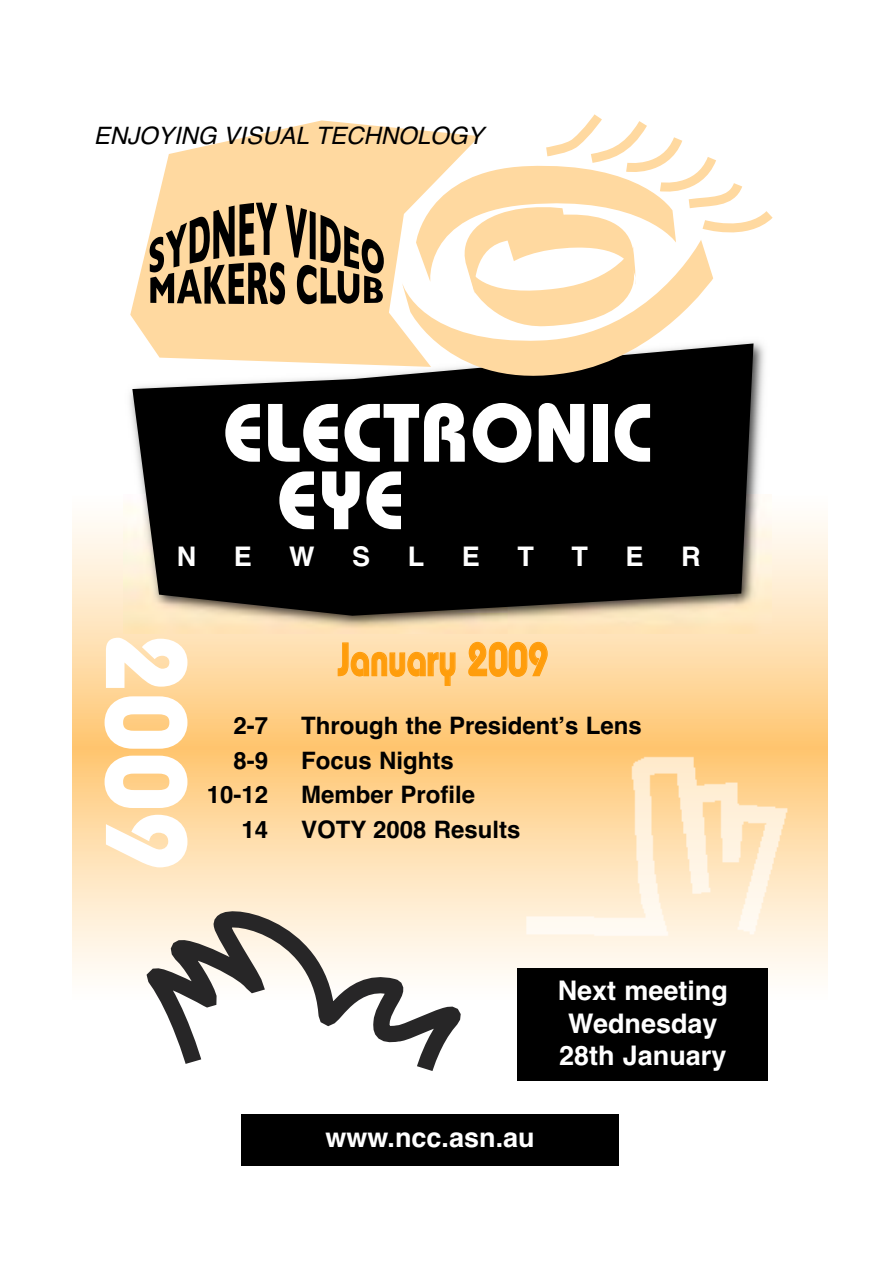
<style>
.page{position:relative;width:893px;height:1263px;background:#fff}
.page>*{position:absolute;margin:0;border:0;box-sizing:border-box;transform-origin:0 0}
.t1{font:700 114.6px "Bauhaus";color:#fff;scale:.93 1}
.t2{font:700 82.5px/67.5px "Bauhaus";color:#fff}
.t3{font:600 46.8px "Bauhaus";color:#ff9d0c;scale:.77 1}
.t4{font:700 27px/32.4px "Helvetica";color:#fff;text-align:center}
.t5{font:700 24px "Helvetica";color:#000}
.t6{font:italic 24px "Helvetica";color:#000}
</style>
<div class="page">
<img style="left:124px;top:341px;width:648px;height:293px">
<svg style="left:132px;top:343px;width:621px;height:273px;background:#161514"></svg>
<div style="left:241px;top:1114px;width:378px;height:52px;background:#000"></div>
<svg style="left:402px;top:328px;width:311px;height:65px"></svg>
<svg style="left:130px;top:120px;width:350px;height:247px;fill:#ffd9a0"></svg>
<svg style="left:150px;top:203px;width:234px;height:101px;background:#96805e"></svg>
<svg style="left:416px;top:114px;width:357px;height:214px"></svg>
<svg style="left:126px;top:907px;width:341px;height:164px"></svg>
<img style="left:491px;top:739px;width:317px;height:244px">
<div style="left:517px;top:968px;width:251px;height:112px;background:#000"></div>
<p class="t6" style="left:94px;top:122px;width:391px">ENJOYING VISUAL TECHNOLOGY</p>
<h2 class="t2" style="left:277px;top:408px;width:378px;text-indent:-54px">ELECTRONIC<br>EYE</h2>
<p class="t4" style="left:177px;top:541px;width:21px">N</p>
<p class="t4" style="left:234px;top:541px;width:20px">E</p>
<p class="t4" style="left:289px;top:541px;width:27px">W</p>
<p class="t4" style="left:352px;top:541px;width:20px">S</p>
<p class="t4" style="left:408px;top:541px;width:18px">L</p>
<p class="t4" style="left:462px;top:541px;width:20px">E</p>
<p class="t4" style="left:517px;top:541px;width:18px">T</p>
<p class="t4" style="left:571px;top:541px;width:18px">T</p>
<p class="t4" style="left:625px;top:541px;width:20px">E</p>
<p class="t4" style="left:681px;top:541px;width:21px">R</p>
<h1 class="t1" style="left:186px;top:633px;width:257px;rotate:90deg">2009</h1>
<h3 class="t3" style="left:338px;top:643px;width:275px">January 2009</h3>
<p class="t5" style="left:233px;top:712px;width:36px">2-7</p>
<p class="t5" style="left:301px;top:712px;width:342px">Through the Presidentʼs Lens</p>
<p class="t5" style="left:233px;top:746px;width:36px">8-9</p>
<p class="t5" style="left:301px;top:746px;width:154px">Focus Nights</p>
<p class="t5" style="left:207px;top:781px;width:63px">10-12</p>
<p class="t5" style="left:301px;top:781px;width:176px">Member Profile</p>
<p class="t5" style="left:241px;top:815px;width:28px">14</p>
<p class="t5" style="left:301px;top:815px;width:221px">VOTY 2008 Results</p>
<p class="t4" style="left:326px;top:1121px;width:211px">www.ncc.asn.au</p>
<p class="t4" style="left:558px;top:975px;width:172px">Next meeting<br>Wednesday<br>28th January</p>
</div>
